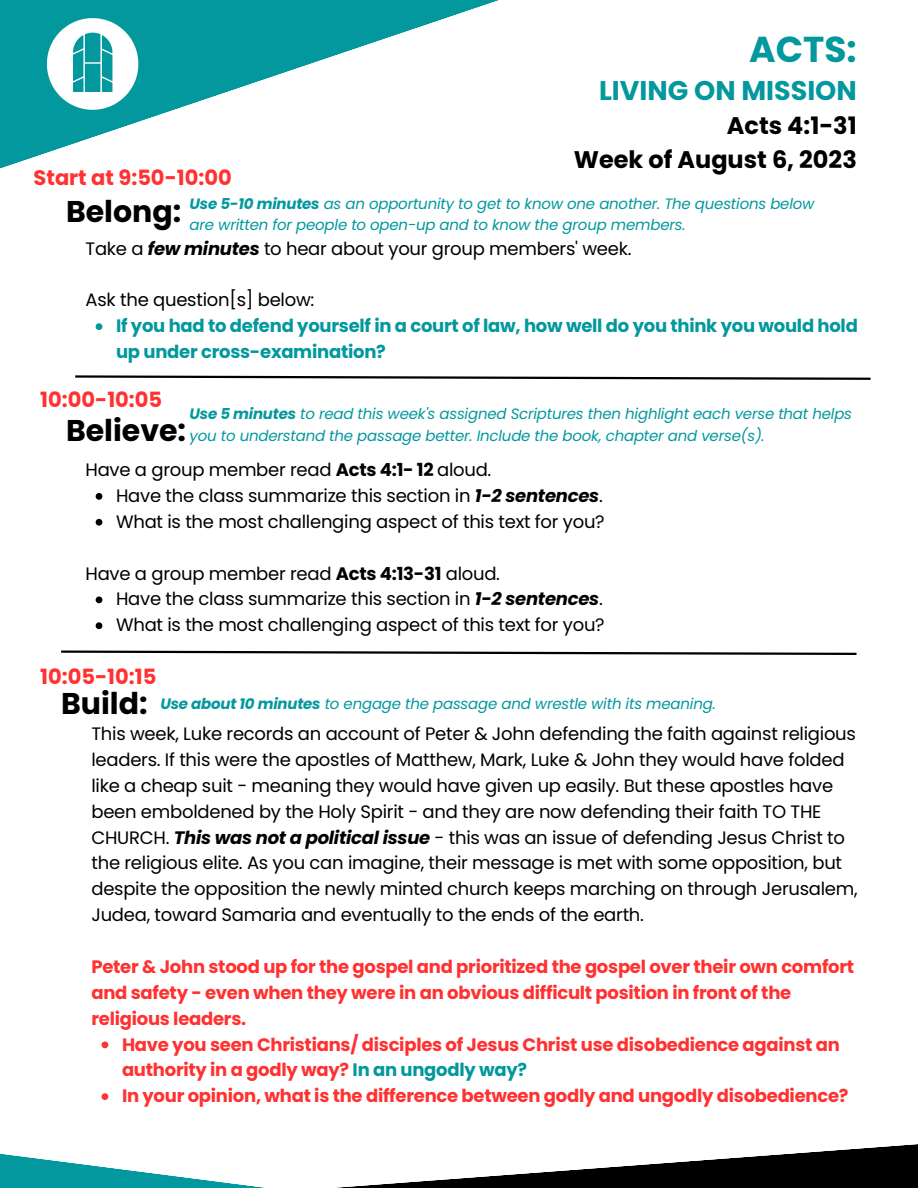
<style>
.page{position:relative;width:918px;height:1188px;background:#fff}
.page>*{position:absolute;margin:0;border:0;box-sizing:border-box;transform-origin:0 0}
.t1{font:700 36px "Poppins";color:#03989e}
.t2{font:700 30px "Poppins";color:#000}
.t3{font:700 27px "Poppins";color:#03989e}
.t4{font:700 24px "Poppins";color:#000}
.t5{font:700 21px "Poppins";color:#ff3131}
.t6{font:18px/25.8px "Poppins";letter-spacing:-.015em;color:#000}
.t7{font:700 18px/25.8px "Poppins";letter-spacing:-.015em;color:#ff3131}
.t8{font:700 18px/25.8px "Poppins";letter-spacing:-.015em;color:#03989e}
.t9{font:italic 15px/21.3px "Poppins";letter-spacing:-.015em;color:#03989e}
.s1{font-weight:700}
.s2{font-weight:700;font-style:italic}
.s3{color:#03989e}
</style>
<div class="page">
<svg style="left:0;top:0;width:499px;height:169px"></svg>
<svg style="left:0;top:1144px;width:918px;height:44px"></svg>
<svg style="left:96px;top:493px;width:6px;height:7px"></svg>
<svg style="left:96px;top:519px;width:6px;height:7px"></svg>
<svg style="left:96px;top:596px;width:6px;height:7px"></svg>
<svg style="left:96px;top:622px;width:6px;height:7px"></svg>
<svg style="left:75px;top:375px;width:796px;height:5px"></svg>
<svg style="left:61px;top:650px;width:796px;height:5px"></svg>
<img style="left:33px;top:4px;width:119px;height:119px;border-radius:50%">
<svg style="left:102px;top:1042px;width:6px;height:6px"></svg>
<svg style="left:102px;top:1093px;width:6px;height:7px"></svg>
<svg style="left:96px;top:323px;width:6px;height:7px"></svg>
<p class="t1" style="left:749px;top:24px;width:109px">ACTS:</p>
<p class="t5" style="left:34px;top:163px;width:200px">Start at 9:50-10:00</p>
<p class="t3" style="left:599px;top:71px;width:259px">LIVING ON MISSION</p>
<p class="t4" style="left:727px;top:109px;width:131px">Acts 4:1-31</p>
<p class="t4" style="left:574px;top:143px;width:285px">Week of August 6, 2023</p>
<p class="t2" style="left:66px;top:191px;width:117px">Belong:</p>
<p class="t9" style="left:190px;top:193px;width:626px"><span class="s1">Use 5-10 minutes</span> as an opportunity to get to know one another. The questions below are written for people to open-up and to know the group members.</p>
<p class="t6" style="left:86px;top:235px;width:547px">Take a <span class="s2">few minutes</span> to hear about your group members' week.</p>
<p class="t6" style="left:86px;top:287px;width:230px">Ask the question[s] below:</p>
<p class="t8" style="left:116px;top:313px;width:743px">If you had to defend yourself in a court of law, how well do you think you would hold up under cross-examination?</p>
<p class="t5" style="left:40px;top:385px;width:123px">10:00-10:05</p>
<p class="t2" style="left:66px;top:410px;width:122px">Believe:</p>
<p class="t9" style="left:190px;top:404px;width:664px"><span class="s1">Use 5 minutes</span> to read this week's assigned Scriptures then highlight each verse that helps you to understand the passage better. Include the book, chapter and verse(s).</p>
<p class="t6" style="left:86px;top:457px;width:407px">Have a group member read <span class="s1">Acts 4:1- 12</span> aloud.</p>
<p class="t6" style="left:116px;top:483px;width:488px">Have the class summarize this section in <span class="s2">1-2 sentences</span>.</p>
<p class="t6" style="left:116px;top:509px;width:490px">What is the most challenging aspect of this text for you?</p>
<p class="t6" style="left:86px;top:560px;width:416px">Have a group member read <span class="s1">Acts 4:13-31</span> aloud.</p>
<p class="t6" style="left:116px;top:586px;width:488px">Have the class summarize this section in <span class="s2">1-2 sentences</span>.</p>
<p class="t6" style="left:116px;top:612px;width:490px">What is the most challenging aspect of this text for you?</p>
<p class="t5" style="left:40px;top:662px;width:118px">10:05-10:15</p>
<p class="t2" style="left:61px;top:682px;width:88px">Build:</p>
<p class="t9" style="left:160px;top:694px;width:557px"><span class="s1">Use about 10 minutes</span> to engage the passage and wrestle with its meaning.</p>
<p class="t6" style="left:91px;top:721px;width:768px">This week, Luke records an account of Peter &amp; John defending the faith against religious leaders. If this were the apostles of Matthew, Mark, Luke &amp; John they would have folded like a cheap suit - meaning they would have given up easily. But these apostles have been emboldened by the Holy Spirit - and they are now defending their faith TO THE CHURCH. <span class="s2">This was not a political issue</span> - this was an issue of defending Jesus Christ to the religious elite. As you can imagine, their message is met with some opposition, but despite the opposition the newly minted church keeps marching on through Jerusalem, Judea, toward Samaria and eventually to the ends of the earth.</p>
<p class="t7" style="left:91px;top:954px;width:764px">Peter &amp; John stood up for the gospel and prioritized the gospel over their own comfort and safety - even when they were in an obvious difficult position in front of the religious leaders.</p>
<p class="t7" style="left:122px;top:1031px;width:719px">Have you seen Christians/ disciples of Jesus Christ use disobedience against an authority in a godly way? <span class="s3">In an ungodly way?</span></p>
<p class="t7" style="left:122px;top:1083px;width:728px">In your opinion, what is the difference between godly and ungodly disobedience?</p>
</div>
